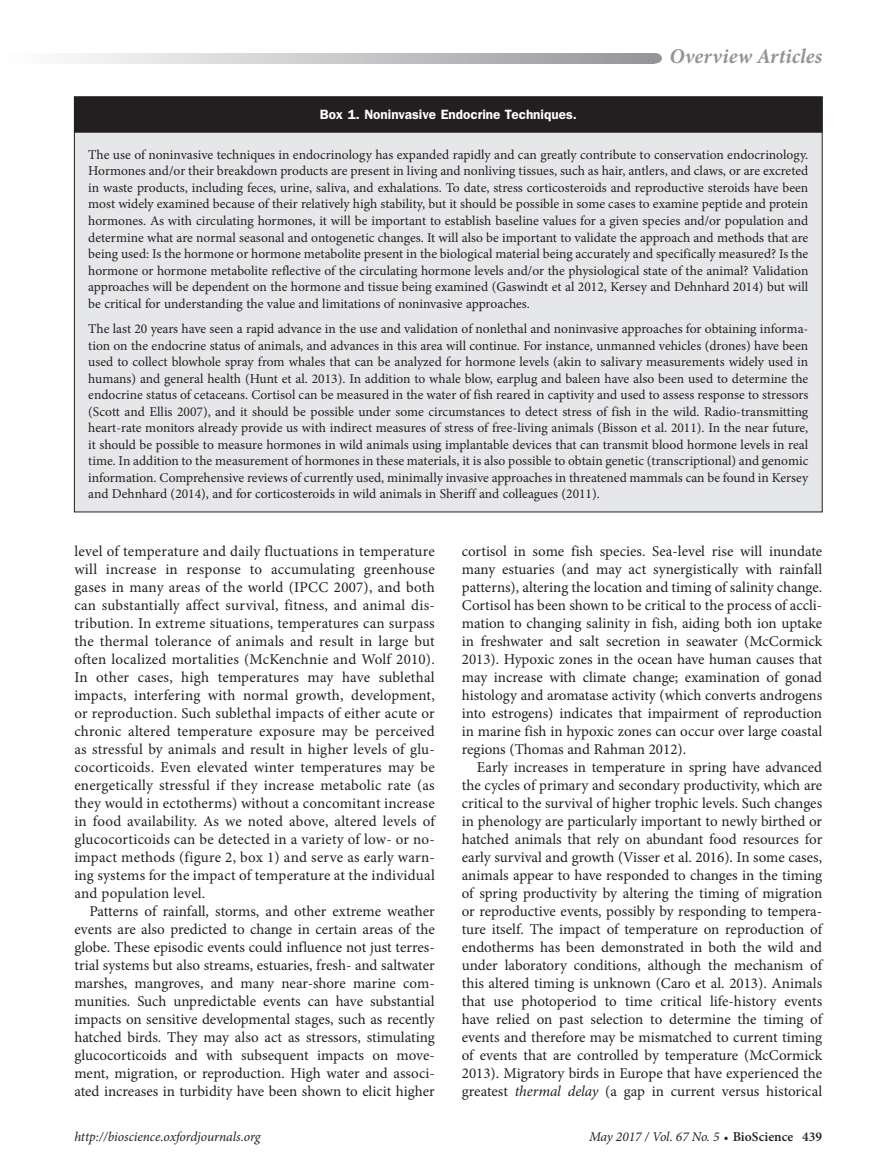
<style>
.page{position:relative;width:894px;height:1174px;background:#fff}
.page>*{position:absolute;margin:0;border:0;box-sizing:border-box;transform-origin:0 0}
.t1{font:italic 700 21px "Minion Pro";letter-spacing:.005em;color:#939598}
.Para{font:15px/18px "Minion Pro";color:#231f20;text-align:justify}
.BoxParaFL{font:13.5px/16.5px "Minion Pro";color:#231f20;text-align:justify}
.t2{font:italic 13.5px "Minion Pro";letter-spacing:-.005em;color:#231f20}
.BoxHead{font:600 13.5px "ITC Franklin Gothic Std";color:#fff}
.s1{font-style:italic}
.s2{font-weight:600;font-style:normal;font-size:12px}
.s3{font-weight:600;font-style:normal}
</style>
<div class="page">
<svg style="left:72px;top:53px;width:580px;height:11px;background:#c5c6c9"></svg>
<div style="left:648px;top:53px;width:13px;height:11px;background:#939598;border-radius:50%"></div>
<div style="left:74px;top:97px;width:747px;height:415px;background:#e6e7e9"></div>
<div style="left:74px;top:97px;width:748px;height:36px;background:#231f20"></div>
<h1 class="t1" style="left:669px;top:41px;width:154px">Overview Articles</h1>
<p class="BoxHead" style="left:319px;top:107px;width:258px">Box 1. Noninvasive Endocrine Techniques.</p>
<p class="BoxParaFL" style="left:88px;top:146px;width:721px">The use of noninvasive techniques in endocrinology has expanded rapidly and can greatly contribute to conservation endocrinology.<br>Hormones and/or their breakdown products are present in living and nonliving tissues, such as hair, antlers, and claws, or are excreted in waste products, including feces, urine, saliva, and exhalations. To date, stress corticosteroids and reproductive steroids have been most widely examined because of their relatively high stability, but it should be possible in some cases to examine peptide and protein hormones. As with circulating hormones, it will be important to establish baseline values for a given species and/or population and determine what are normal seasonal and ontogenetic changes. It will also be important to validate the approach and methods that are being used: Is the hormone or hormone metabolite present in the biological material being accurately and specifically measured? Is the hormone or hormone metabolite reflective of the circulating hormone levels and/or the physiological state of the animal? Validation approaches will be dependent on the hormone and tissue being examined (Gaswindt et al 2012, Kersey and Dehnhard 2014) but will be critical for understanding the value and limitations of noninvasive approaches.</p>
<p class="BoxParaFL" style="left:88px;top:320px;width:721px">The last 20 years have seen a rapid advance in the use and validation of nonlethal and noninvasive approaches for obtaining informa&shy;tion on the endocrine status of animals, and advances in this area will continue. For instance, unmanned vehicles (drones) have been used to collect blowhole spray from whales that can be analyzed for hormone levels (akin to salivary measurements widely used in humans) and general health (Hunt et al. 2013). In addition to whale blow, earplug and baleen have also been used to determine the endocrine status of cetaceans. Cortisol can be measured in the water of fish reared in captivity and used to assess response to stressors (Scott and Ellis 2007), and it should be possible under some circumstances to detect stress of fish in the wild. Radio-transmitting heart-rate monitors already provide us with indirect measures of stress of free-living animals (Bisson et al. 2011). In the near future, it should be possible to measure hormones in wild animals using implantable devices that can transmit blood hormone levels in real time. In addition to the measurement of hormones in these materials, it is also possible to obtain genetic (transcriptional) and genomic information. Comprehensive reviews of currently used, minimally invasive approaches in threatened mammals can be found in Kersey and Dehnhard (2014), and for corticosteroids in wild animals in Sheriff and colleagues (2011).</p>
<p class="Para" style="left:74px;top:542px;width:362px">level of temperature and daily fluctuations in temperature will increase in response to accumulating greenhouse gases in many areas of the world (IPCC 2007), and both can substantially affect survival, fitness, and animal dis&shy;tribution. In extreme situations, temperatures can surpass the thermal tolerance of animals and result in large but often localized mortalities (McKenchnie and Wolf 2010).<br>In other cases, high temperatures may have sublethal impacts, interfering with normal growth, development, or reproduction. Such sublethal impacts of either acute or chronic altered temperature exposure may be perceived as stressful by animals and result in higher levels of glu&shy;cocorticoids. Even elevated winter temperatures may be energetically stressful if they increase metabolic rate (as they would in ectotherms) without a concomitant increase in food availability. As we noted above, altered levels of glucocorticoids can be detected in a variety of low- or no&shy;impact methods (figure 2, box 1) and serve as early warn&shy;ing systems for the impact of temperature at the individual and population level.</p>
<p class="Para" style="left:74px;top:902px;width:362px;text-indent:15px">Patterns of rainfall, storms, and other extreme weather events are also predicted to change in certain areas of the globe. These episodic events could influence not just terres&shy;trial systems but also streams, estuaries, fresh- and saltwater marshes, mangroves, and many near-shore marine com&shy;munities. Such unpredictable events can have substantial impacts on sensitive developmental stages, such as recently hatched birds. They may also act as stressors, stimulating glucocorticoids and with subsequent impacts on move&shy;ment, migration, or reproduction. High water and associ&shy;ated increases in turbidity have been shown to elicit higher</p>
<p class="Para" style="left:461px;top:542px;width:362px">cortisol in some fish species. Sea-level rise will inundate many estuaries (and may act synergistically with rainfall patterns), altering the location and timing of salinity change.<br>Cortisol has been shown to be critical to the process of accli&shy;mation to changing salinity in fish, aiding both ion uptake in freshwater and salt secretion in seawater (McCormick 2013). Hypoxic zones in the ocean have human causes that may increase with climate change; examination of gonad histology and aromatase activity (which converts androgens into estrogens) indicates that impairment of reproduction in marine fish in hypoxic zones can occur over large coastal regions (Thomas and Rahman 2012).</p>
<p class="Para" style="left:461px;top:758px;width:362px;text-indent:15px">Early increases in temperature in spring have advanced the cycles of primary and secondary productivity, which are critical to the survival of higher trophic levels. Such changes in phenology are particularly important to newly birthed or hatched animals that rely on abundant food resources for early survival and growth (Visser et al. 2016). In some cases, animals appear to have responded to changes in the timing of spring productivity by altering the timing of migration or reproductive events, possibly by responding to tempera&shy;ture itself. The impact of temperature on reproduction of endotherms has been demonstrated in both the wild and under laboratory conditions, although the mechanism of this altered timing is unknown (Caro et al. 2013). Animals that use photoperiod to time critical life-history events have relied on past selection to determine the timing of events and therefore may be mismatched to current timing of events that are controlled by temperature (McCormick 2013). Migratory birds in Europe that have experienced the greatest <span class="s1">thermal delay</span> (a gap in current versus historical</p>
<p class="t2" style="left:74px;top:1127px;width:188px">http://bioscience.oxfordjournals.org</p>
<p class="t2" style="left:588px;top:1127px;width:234px">May 2017 / Vol. 67 No. 5 <span class="s2">•</span> <span class="s3">BioScience 439</span></p>
</div>
